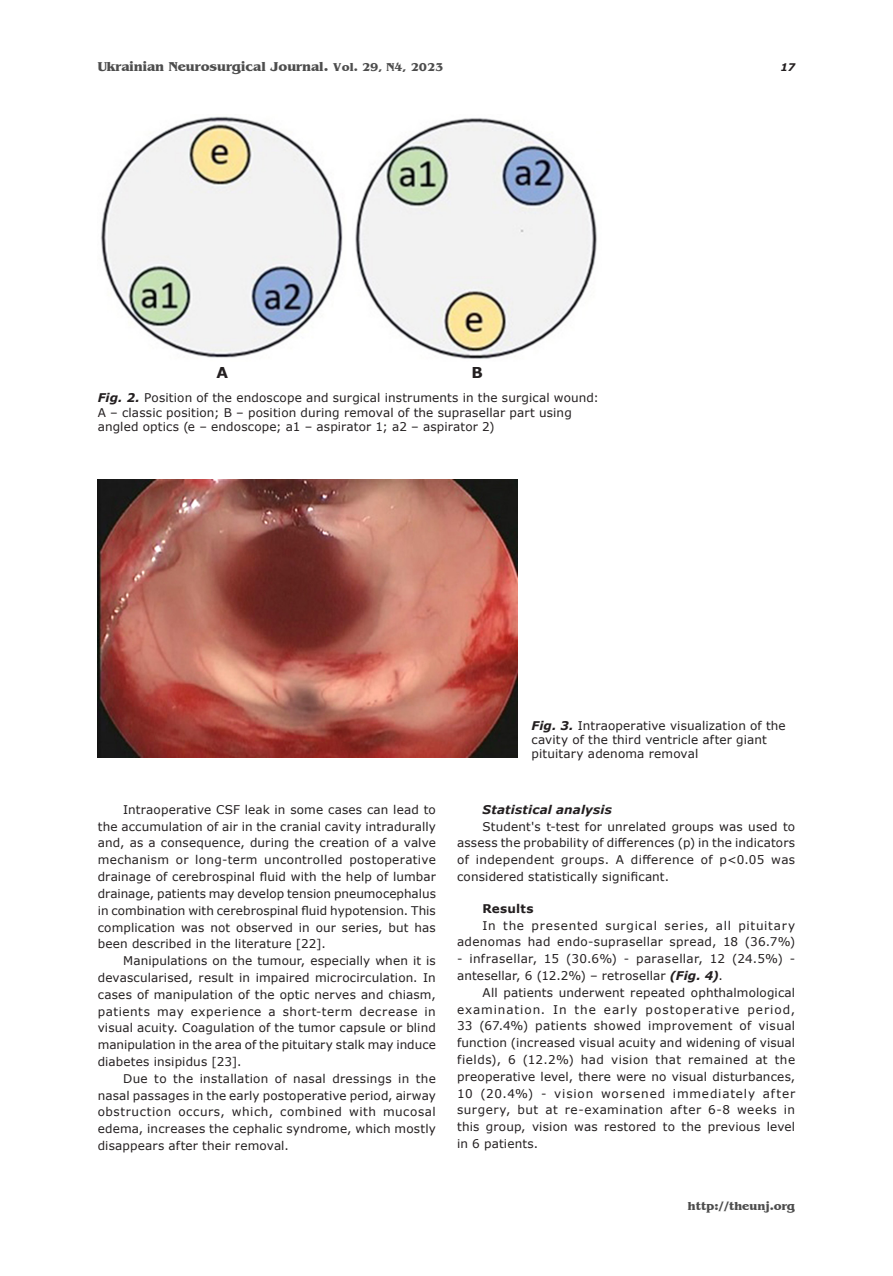
<style>
.page{position:relative;width:893px;height:1276px;background:#fff}
.page>*{position:absolute;margin:0;border:0;box-sizing:border-box;transform-origin:0 0}
._131_A_b{font:700 15px "Verdana";color:#231f20}
.t1{font:700 13.5px "Benguiat";color:#4d4d4d}
._092_Body{font:12px/16.8px "Verdana";letter-spacing:.015em;color:#231f20;text-align:justify}
._112_Ris_pidpys{font:12px/14.4px "Verdana";letter-spacing:.015em;color:#231f20}
._092_Body-2{font:12px/16.8px "Verdana";letter-spacing:.05em;color:#231f20;text-align:right}
._092_Body-3{font:italic 700 12px "Verdana";letter-spacing:.015em;color:#231f20}
.t2{font:700 12px "Benguiat";color:#4d4d4d}
._093_Body_pidzag{font:700 12px "Verdana";letter-spacing:.02em;color:#231f20}
.t3{font:italic 700 10.5px "Verdana";color:#231f20}
.s1{font-size:12px}
.s2{font-weight:700;font-style:italic}
</style>
<div class="page">
<img style="left:101px;top:116px;width:242px;height:242px">
<img style="left:355px;top:118px;width:242px;height:241px">
<img style="left:98px;top:479px;width:420px;height:279px">
<p class="t1" style="left:98px;top:59px;width:347px">Ukrainian Neurosurgical Journal. <span class="s1">Vol. 29, N4, 2023</span></p>
<p class="t3" style="left:781px;top:59px;width:16px">17</p>
<p class="_131_A_b" style="left:217px;top:361px;width:13px">А</p>
<p class="_131_A_b" style="left:472px;top:361px;width:13px">B</p>
<p class="_112_Ris_pidpys" style="left:98px;top:390px;width:503px"><span class="s2">Fig. 2.</span> Position of the endoscope and surgical instruments in the surgical wound:<br>A – classic position; B – position during removal of the suprasellar part using angled optics (е – endoscope; а1 – aspirator 1; а2 – aspirator 2)</p>
<p class="_092_Body" style="left:98px;top:801px;width:340px;text-indent:26px">Intraoperative CSF leak in some cases can lead to the accumulation of air in the cranial cavity intradurally and, as a consequence, during the creation of a valve mechanism or long-term uncontrolled postoperative drainage of cerebrospinal fluid with the help of lumbar drainage, patients may develop tension pneumocephalus in combination with cerebrospinal fluid hypotension. This complication was not observed in our series, but has been described in the literature [22].</p>
<p class="_092_Body" style="left:98px;top:952px;width:340px;text-indent:26px">Manipulations on the tumour, especially when it is devascularised, result in impaired microcirculation. In cases of manipulation of the optic nerves and chiasm, patients may experience a short-term decrease in visual acuity. Coagulation of the tumor capsule or blind manipulation in the area of the pituitary stalk may induce diabetes insipidus [23].</p>
<p class="_092_Body" style="left:98px;top:1070px;width:340px;text-indent:26px">Due to the installation of nasal dressings in the nasal passages in the early postoperative period, airway obstruction occurs, which, combined with mucosal edema, increases the cephalic syndrome, which mostly disappears after their removal.</p>
<p class="_112_Ris_pidpys" style="left:531px;top:718px;width:256px"><span class="s2">Fig. 3.</span> Intraoperative visualization of the cavity of the third ventricle after giant pituitary adenoma removal</p>
<p class="_092_Body-3" style="left:483px;top:801px;width:131px">Statistical analysis</p>
<p class="_092_Body" style="left:457px;top:818px;width:340px;text-indent:26px">Student's t-test for unrelated groups was used to assess the probability of differences (p) in the indicators of independent groups. A difference of p&lt;0.05 was considered statistically significant.</p>
<p class="_093_Body_pidzag" style="left:483px;top:900px;width:53px">Results</p>
<p class="_092_Body-2" style="left:457px;top:916px;width:340px">In the presented surgical series, all pituitary adenomas had endo-suprasellar spread, 18 (36.7%)</p>
<p class="_092_Body" style="left:457px;top:950px;width:340px">- infrasellar, 15 (30.6%) - parasellar, 12 (24.5%) - antesellar, 6 (12.2%) – retrosellar <span class="s2">(Fig. 4)</span>.</p>
<p class="_092_Body" style="left:457px;top:984px;width:340px;text-indent:26px">All patients underwent repeated ophthalmological examination. In the early postoperative period, 33 (67.4%) patients showed improvement of visual function (increased visual acuity and widening of visual fields), 6 (12.2%) had vision that remained at the preoperative level, there were no visual disturbances, 10 (20.4%) - vision worsened immediately after surgery, but at re-examination after 6-8 weeks in this group, vision was restored to the previous level in 6 patients.</p>
<p class="t2" style="left:688px;top:1199px;width:109px">http://theunj.org</p>
</div>
